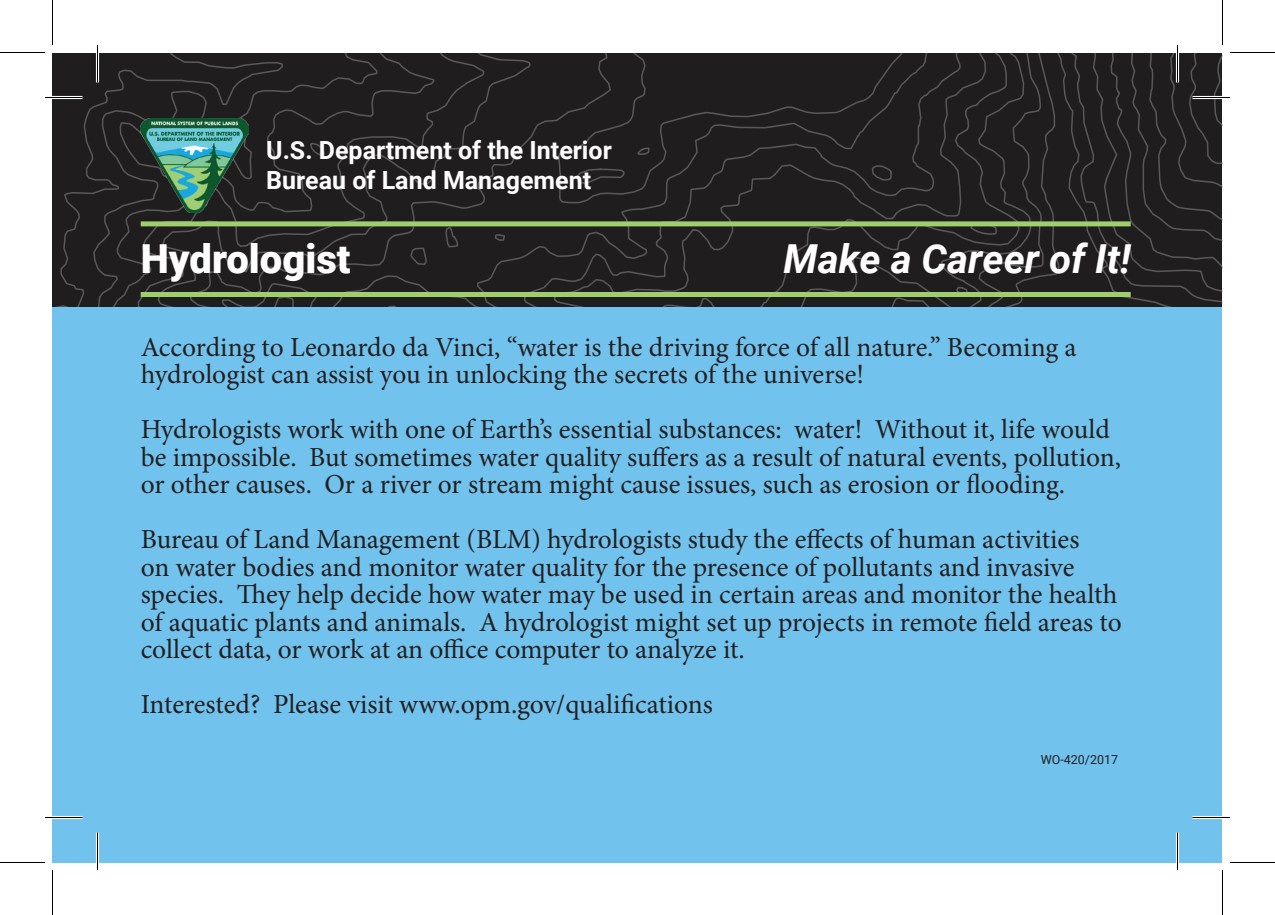
<style>
.page{position:relative;width:1275px;height:915px;background:#fff}
.page>*{position:absolute;margin:0;border:0;box-sizing:border-box;transform-origin:0 0}
.t1{font:italic 700 40px "Roboto";color:#fff}
.t2{font:900 40px "Roboto";color:#fff}
.t3{font:27.5px/27.5px "Minion Pro";letter-spacing:-.005em;color:#231f20}
.t4{font:700 25px/30px "Roboto";color:#fff}
.t5{font:12.5px "Roboto";color:#231f20}
</style>
<div class="page">
<div style="left:52px;top:294px;width:1170px;height:568px;background:#71c2ed"></div>
<svg style="left:52px;top:52px;width:1170px;height:254px;background:#242122"></svg>
<img style="left:141px;top:118px;width:107px;height:94px">
<div style="left:141px;top:221px;width:990px;height:5px;background:#9fcf6d"></div>
<div style="left:141px;top:292px;width:990px;height:5px;background:#9fcf6d"></div>
<hr style="left:45px;top:96px;width:37px;height:3px;background:#fff">
<hr style="left:1192px;top:96px;width:38px;height:3px;background:#fff">
<hr style="left:45px;top:816px;width:37px;height:3px;background:#fff">
<hr style="left:1192px;top:816px;width:38px;height:3px;background:#fff">
<hr style="left:96px;top:45px;width:3px;height:37px;background:#fff">
<hr style="left:96px;top:832px;width:3px;height:38px;background:#fff">
<hr style="left:1176px;top:45px;width:3px;height:37px;background:#fff">
<hr style="left:1176px;top:832px;width:3px;height:38px;background:#fff">
<hr style="left:45px;top:97px;width:37px;height:1px;background:#000">
<hr style="left:1192px;top:97px;width:38px;height:1px;background:#000">
<hr style="left:45px;top:817px;width:37px;height:1px;background:#000">
<hr style="left:1192px;top:817px;width:38px;height:1px;background:#000">
<hr style="left:97px;top:45px;width:1px;height:37px;background:#000">
<hr style="left:97px;top:832px;width:1px;height:38px;background:#000">
<hr style="left:1177px;top:45px;width:1px;height:37px;background:#000">
<hr style="left:1177px;top:832px;width:1px;height:38px;background:#000">
<hr style="left:0;top:52px;width:45px;height:1px;background:#000">
<hr style="left:1230px;top:52px;width:45px;height:1px;background:#000">
<hr style="left:0;top:862px;width:45px;height:1px;background:#000">
<hr style="left:1230px;top:862px;width:45px;height:1px;background:#000">
<hr style="left:52px;top:0;width:1px;height:45px;background:#000">
<hr style="left:52px;top:870px;width:1px;height:45px;background:#000">
<hr style="left:1222px;top:0;width:1px;height:45px;background:#000">
<hr style="left:1222px;top:870px;width:1px;height:45px;background:#000">
<p class="t4" style="left:266px;top:135px;width:347px">U.S. Department of the Interior<br>Bureau of Land Management</p>
<h1 class="t2" style="left:141px;top:231px;width:211px">Hydrologist</h1>
<h1 class="t1" style="left:784px;top:231px;width:349px">Make a Career of It!</h1>
<p class="t3" style="left:141px;top:334px;width:938px">According to Leonardo da Vinci, “water is the driving force of all nature.” Becoming a hydrologist can assist you in unlocking the secrets of the universe!</p>
<p class="t3" style="left:141px;top:416px;width:982px">Hydrologists work with one of Earth’s essential substances: water! Without it, life would be impossible. But sometimes water quality suffers as a result of natural events, pollution, or other causes. Or a river or stream might cause issues, such as erosion or flooding.</p>
<p class="t3" style="left:141px;top:526px;width:983px">Bureau of Land Management (BLM) hydrologists study the effects of human activities<br>on water bodies and monitor water quality for the presence of pollutants and invasive species. They help decide how water may be used in certain areas and monitor the health of aquatic plants and animals. A hydrologist might set up projects in remote field areas to collect data, or work at an office computer to analyze it.</p>
<p class="t3" style="left:141px;top:691px;width:574px">Interested? Please visit www.opm.gov/qualifications</p>
<p class="t5" style="left:1041px;top:751px;width:79px">WO-420/2017</p>
</div>
